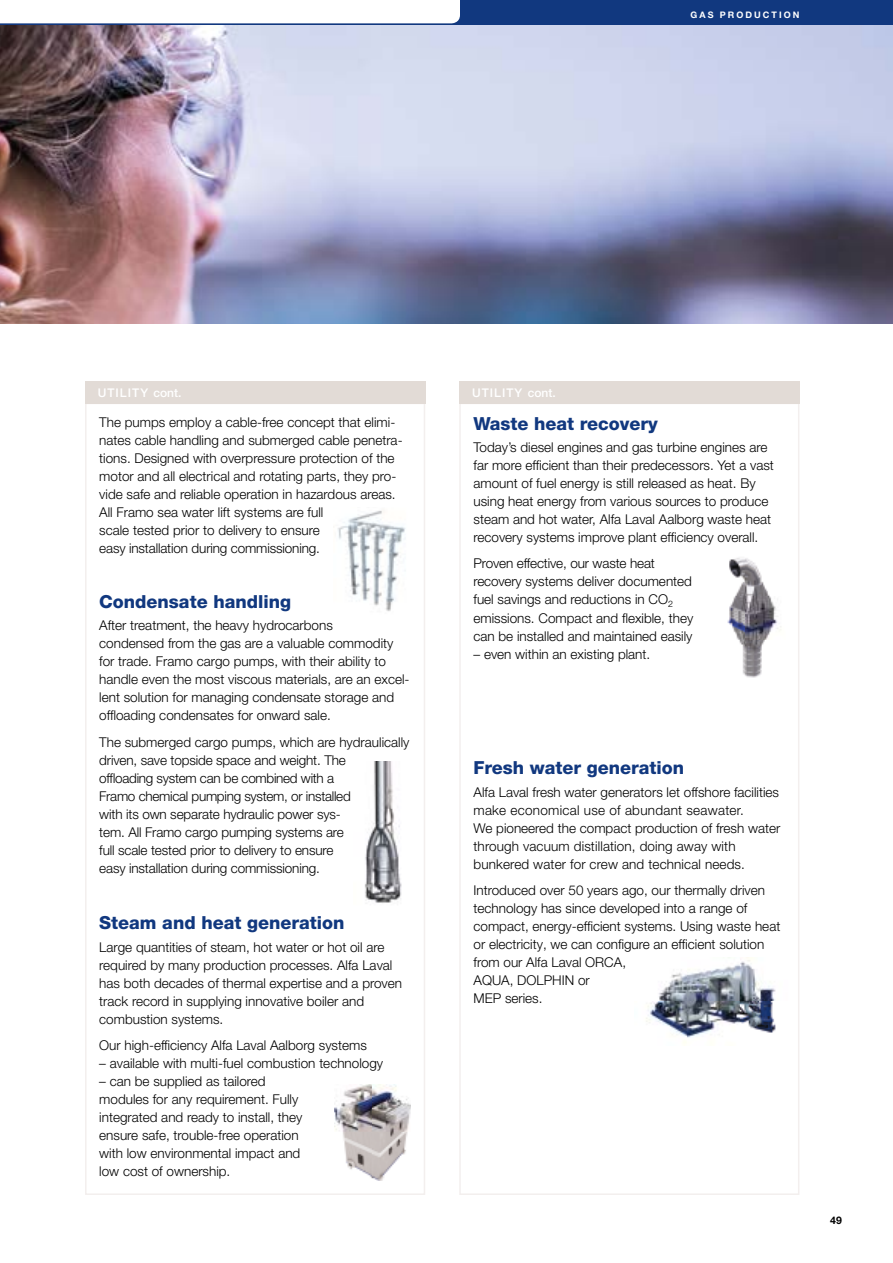
<style>
.page{position:relative;width:893px;height:1263px;background:#fff}
.page>*{position:absolute;margin:0;border:0;box-sizing:border-box;transform-origin:0 0}
.t1{font:800 18px "Helvetica Neue LT Pro";color:#11387f}
.t2{font:300 13.5px/18px "Helvetica Neue LT Pro";color:#000}
.t3{font:500 12px "Helvetica Neue LT Pro";letter-spacing:.085em;color:#fff}
.t4{font:700 10.5px "Helvetica Neue LT Pro";color:#000}
.t5{font:700 9px "Helvetica Neue LT Std";letter-spacing:.225em;color:#fff}
</style>
<div class="page">
<svg style="left:0;top:0;width:893px;height:26px"></svg>
<img style="left:1px;top:26px;width:892px;height:297px">
<img style="left:0;top:26px;width:1px;height:297px">
<div style="left:85px;top:403px;width:340px;height:792px;border:2px solid #f3efee"></div>
<div style="left:459px;top:403px;width:340px;height:792px;border:2px solid #f3efee"></div>
<div style="left:85px;top:381px;width:340px;height:23px;background:#e2dbd6"></div>
<div style="left:459px;top:381px;width:340px;height:23px;background:#e2dbd6"></div>
<img style="left:334px;top:1084px;width:77px;height:97px">
<img style="left:646px;top:960px;width:130px;height:83px">
<img style="left:727px;top:558px;width:54px;height:120px">
<img style="left:338px;top:510px;width:68px;height:101px">
<img style="left:365px;top:761px;width:37px;height:142px">
<p class="t5" style="left:691px;top:9px;width:110px">GAS PRODUCTION</p>
<p class="t3" style="left:98px;top:385px;width:85px">UTILITY cont.</p>
<p class="t3" style="left:472px;top:385px;width:85px">UTILITY cont.</p>
<p class="t2" style="left:99px;top:412px;width:305px">The pumps employ a cable-free concept that elimi&shy;nates cable handling and submerged cable penetra&shy;tions. Designed with overpressure protection of the motor and all electrical and rotating parts, they pro&shy;vide safe and reliable operation in hazardous areas.<br>All Framo sea water lift systems are full<br>scale tested prior to delivery to ensure<br>easy installation during commissioning.</p>
<h1 class="t1" style="left:99px;top:591px;width:193px">Condensate handling</h1>
<p class="t2" style="left:99px;top:616px;width:312px">After treatment, the heavy hydrocarbons<br>condensed from the gas are a valuable commodity for trade. Framo cargo pumps, with their ability to handle even the most viscous materials, are an excel&shy;lent solution for managing condensate storage and offloading condensates for onward sale.</p>
<p class="t2" style="left:99px;top:733px;width:312px">The submerged cargo pumps, which are hydraulically driven, save topside space and weight. The<br>offloading system can be combined with a<br>Framo chemical pumping system, or installed<br>with its own separate hydraulic power sys-<br>tem. All Framo cargo pumping systems are<br>full scale tested prior to delivery to ensure<br>easy installation during commissioning.</p>
<h1 class="t1" style="left:99px;top:912px;width:247px">Steam and heat generation</h1>
<p class="t2" style="left:99px;top:937px;width:304px">Large quantities of steam, hot water or hot oil are required by many production processes. Alfa Laval has both decades of thermal expertise and a proven track record in supplying innovative boiler and combustion systems.</p>
<p class="t2" style="left:99px;top:1036px;width:269px">Our high-efficiency Alfa Laval Aalborg systems</p>
<p class="t2" style="left:99px;top:1054px;width:285px">– available with multi-fuel combustion technology</p>
<p class="t2" style="left:99px;top:1072px;width:205px">– can be supplied as tailored modules for any requirement. Fully integrated and ready to install, they ensure safe, trouble-free operation with low environmental impact and low cost of ownership.</p>
<h1 class="t1" style="left:473px;top:413px;width:186px">Waste heat recovery</h1>
<p class="t2" style="left:473px;top:438px;width:302px">Today’s diesel engines and gas turbine engines are far more efficient than their predecessors. Yet a vast amount of fuel energy is still released as heat. By using heat energy from various sources to produce steam and hot water, Alfa Laval Aalborg waste heat recovery systems improve plant efficiency overall.</p>
<p class="t2" style="left:473px;top:554px;width:221px">Proven effective, our waste heat recovery systems deliver documented fuel savings and reductions in CO<sub>2 </sub>emissions. Compact and flexible, they can be installed and maintained easily</p>
<p class="t2" style="left:473px;top:644px;width:178px">– even within an existing plant.</p>
<h1 class="t1" style="left:473px;top:757px;width:212px">Fresh water generation</h1>
<p class="t2" style="left:473px;top:782px;width:308px">Alfa Laval fresh water generators let offshore facilities make economical use of abundant seawater.<br>We pioneered the compact production of fresh water through vacuum distillation, doing away with bunkered water for crew and technical needs.</p>
<p class="t2" style="left:473px;top:881px;width:308px">Introduced over 50 years ago, our thermally driven technology has since developed into a range of compact, energy-efficient systems. Using waste heat or electricity, we can configure an efficient solution from our Alfa Laval ORCA,<br>AQUA, DOLPHIN or<br>MEP series.</p>
<p class="t4" style="left:830px;top:1213px;width:13px">49</p>
</div>
